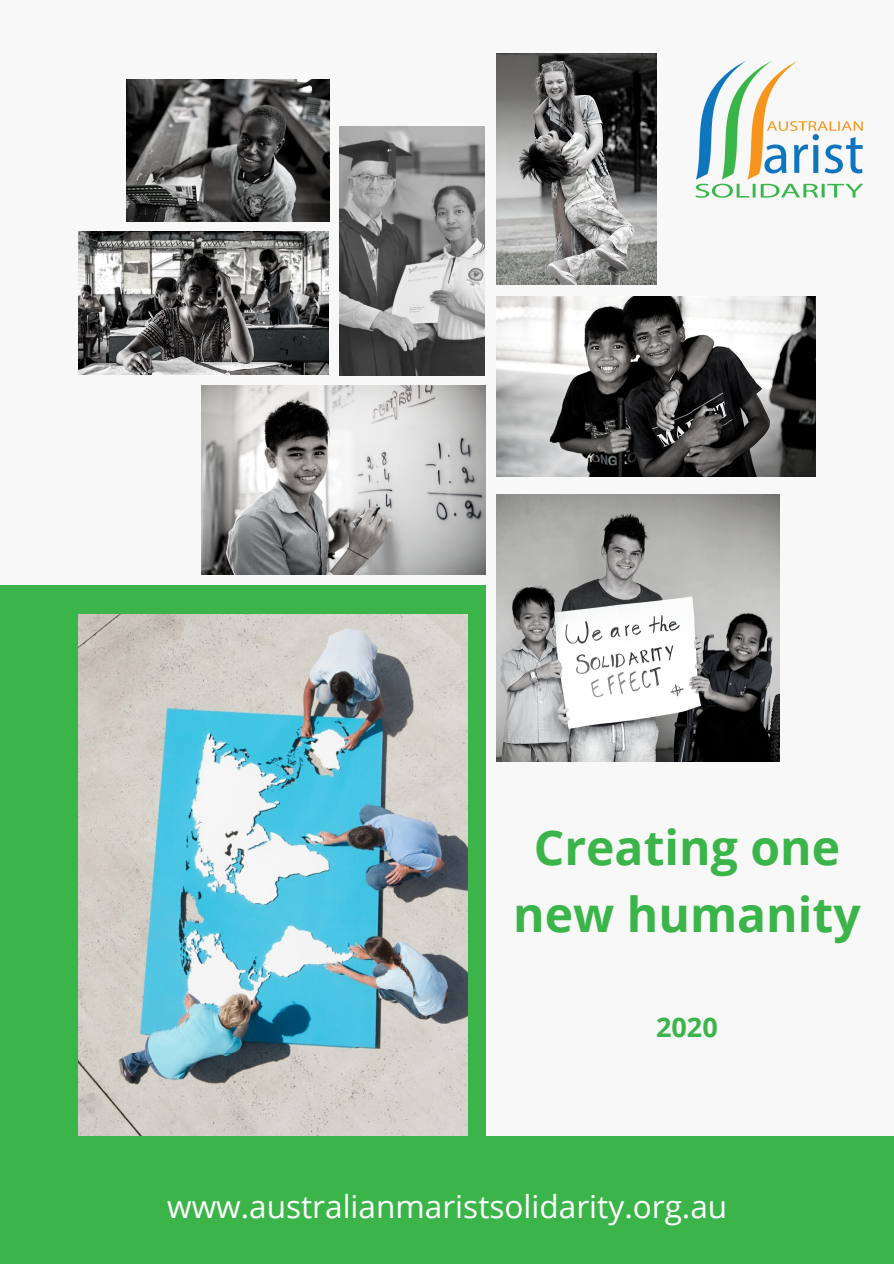
<style>
.page{position:relative;width:894px;height:1264px;background:#fff}
.page>*{position:absolute;margin:0;border:0;box-sizing:border-box;transform-origin:0 0}
.t1{font:700 48px/67.2px "Open Sans";color:#3bb54a;text-align:center}
.t2{font:31.5px "Open Sans";color:#fff}
.t3{font:700 27px "Open Sans";color:#3bb54a}
</style>
<div class="page">
<div style="left:0;top:0;width:893px;height:1263px;background:#f8f8f8"></div>
<img style="left:79px;top:232px;width:250px;height:143px">
<img style="left:339px;top:126px;width:146px;height:249px">
<img style="left:496px;top:494px;width:283px;height:267px">
<img style="left:496px;top:53px;width:160px;height:231px">
<img style="left:127px;top:80px;width:202px;height:141px">
<img style="left:496px;top:296px;width:319px;height:180px">
<div style="left:0;top:1135px;width:893px;height:128px;background:#3bb54a"></div>
<img style="left:201px;top:385px;width:284px;height:189px">
<div style="left:0;top:585px;width:486px;height:551px;background:#3bb54a"></div>
<img style="left:79px;top:614px;width:388px;height:521px">
<img style="left:695px;top:60px;width:168px;height:138px">
<h1 class="t1" style="left:513px;top:812px;width:349px">Creating one new humanity</h1>
<p class="t3" style="left:656px;top:1008px;width:63px">2020</p>
<p class="t2" style="left:167px;top:1184px;width:561px">www.australianmaristsolidarity.org.au</p>
</div>
